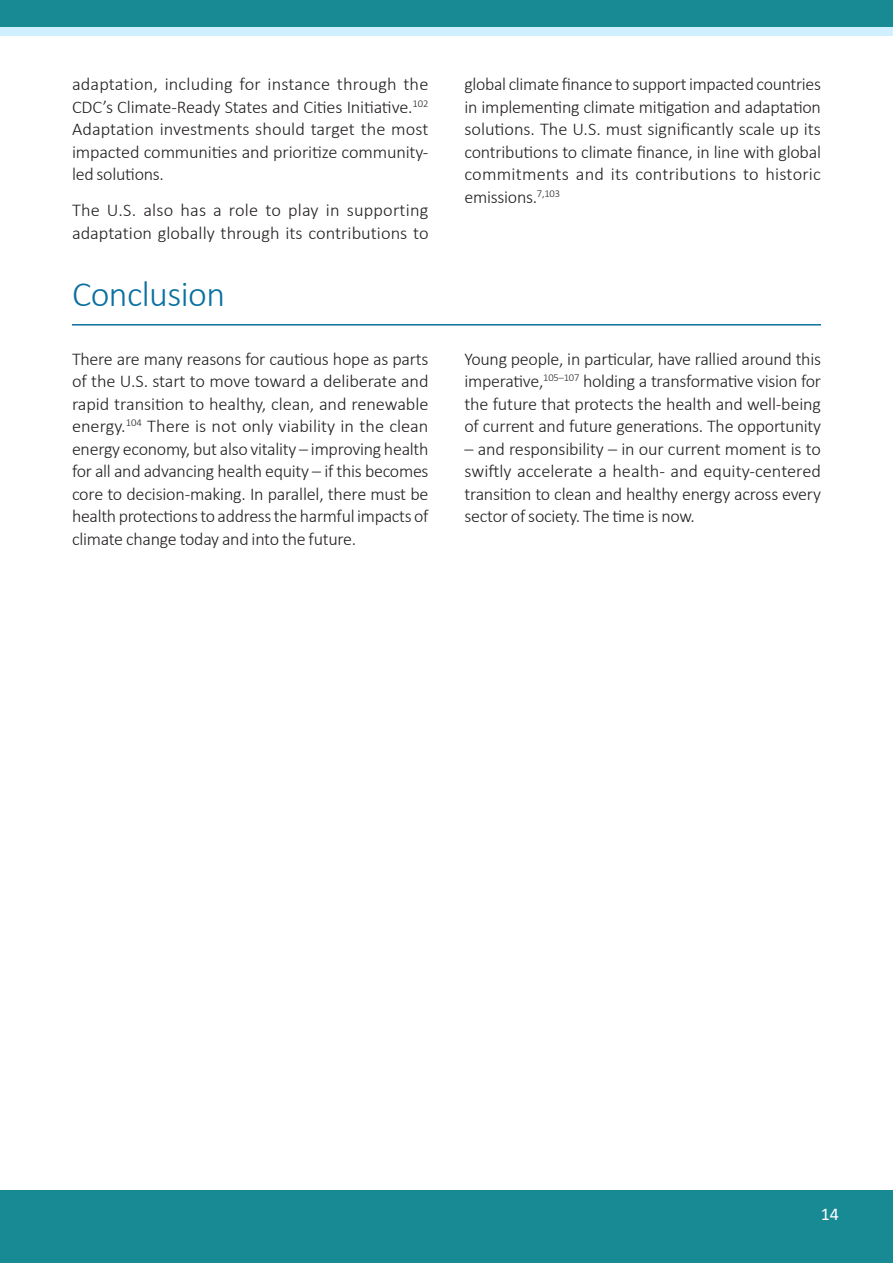
<style>
.page{position:relative;width:893px;height:1263px;background:#fff}
.page>*{position:absolute;margin:0;border:0;box-sizing:border-box;transform-origin:0 0}
.H2_Line{font:300 36px "Calibri";letter-spacing:-.015em;color:#0a70a1}
.Body{font:300 18px/22.5px "Calibri";letter-spacing:-.015em;color:#231f20;text-align:justify}
.Body-2{font:300 18px/22.5px "Calibri";letter-spacing:.005em;color:#231f20}
.t1{font:18px "Calibri";color:#fff}
</style>
<div class="page">
<div style="left:0;top:0;width:893px;height:27px;background:#178a94"></div>
<div style="left:0;top:27px;width:893px;height:9px;background:#d1f0ff"></div>
<div style="left:0;top:1191px;width:893px;height:72px;background:#178a94"></div>
<hr style="left:72px;top:324px;width:749px;height:1px;background:#0a70a1">
<p class="Body" style="left:72px;top:73px;width:358px">adaptation, including for instance through the CDC’s Climate-Ready States and Cities Initiative.<sup>102<br></sup>Adaptation investments should target the most impacted communities and prioritize community&shy;led solutions.</p>
<p class="Body-2" style="left:72px;top:199px;width:358px">The U.S. also has a role to play in supporting adaptation globally through its contributions to</p>
<h2 class="H2_Line" style="left:72px;top:272px;width:155px">Conclusion</h2>
<p class="Body" style="left:464px;top:73px;width:358px">global climate finance to support impacted countries in implementing climate mitigation and adaptation solutions. The U.S. must significantly scale up its contributions to climate finance, in line with global commitments and its contributions to historic emissions.<sup>7,103</sup></p>
<p class="Body" style="left:72px;top:347px;width:358px">There are many reasons for cautious hope as parts of the U.S. start to move toward a deliberate and rapid transition to healthy, clean, and renewable energy.<sup>104</sup> There is not only viability in the clean energy economy, but also vitality – improving health for all and advancing health equity – if this becomes core to decision-making. In parallel, there must be health protections to address the harmful impacts of climate change today and into the future.</p>
<p class="Body" style="left:464px;top:347px;width:358px">Young people, in particular, have rallied around this imperative,<sup>105–107</sup> holding a transformative vision for the future that protects the health and well-being of current and future generations. The opportunity</p>
<p class="Body" style="left:464px;top:437px;width:358px">– and responsibility – in our current moment is to swiftly accelerate a health- and equity-centered transition to clean and healthy energy across every sector of society. The time is now.</p>
<p class="t1" style="left:821px;top:1201px;width:20px">14</p>
</div>
